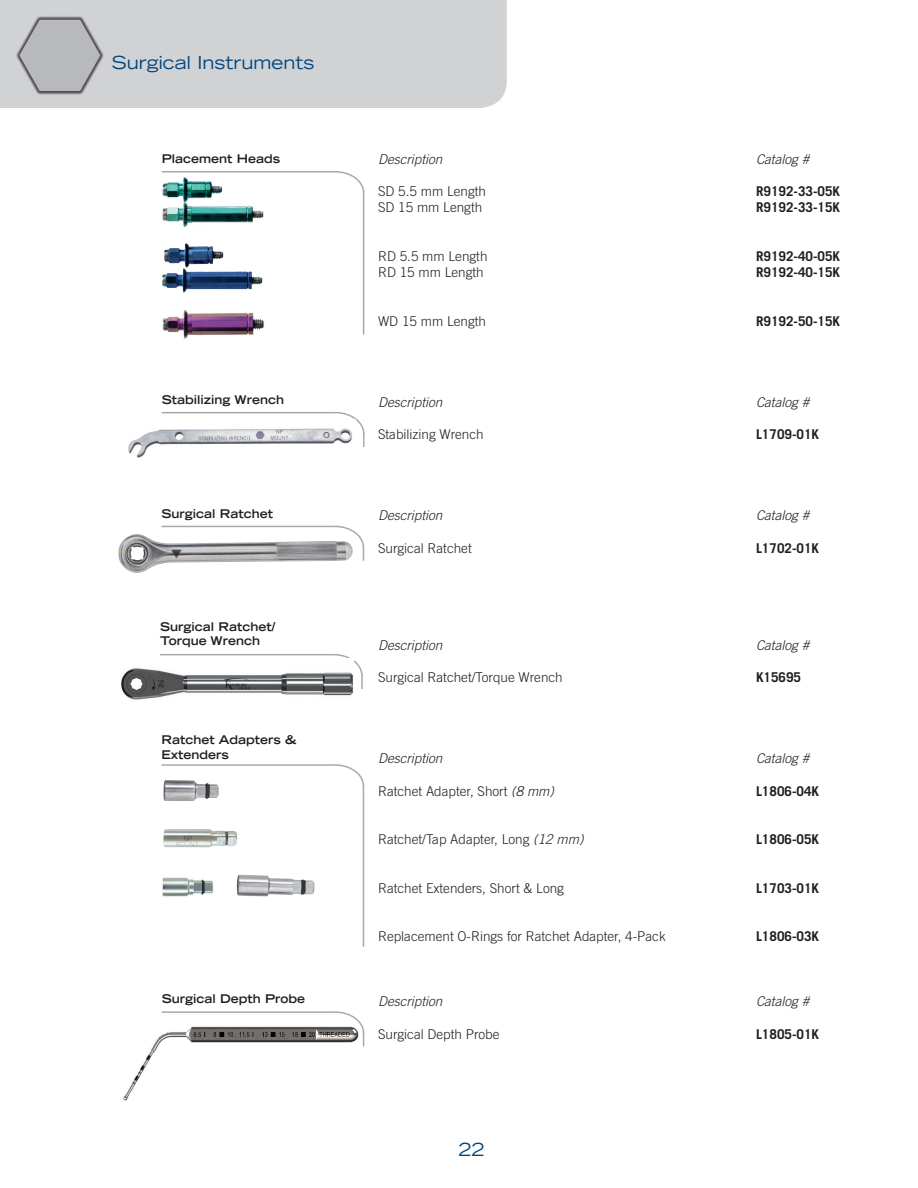
<style>
.page{position:relative;width:918px;height:1188px;background:#fff}
.page>*{position:absolute;margin:0;border:0;box-sizing:border-box;transform-origin:0 0}
.t1{font:expanded 18px "Trade Gothic LT Std";color:#00467e}
.t2{font:300 13.5px "Trade Gothic LT Std";color:#231f20}
.t3{font:700 13.5px "Trade Gothic LT Std";color:#231f20}
.t4{font:italic 300 13.5px "Trade Gothic LT Std";color:#231f20}
.t5{font:700 expanded 12px/14.4px "Trade Gothic LT Std";color:#231f20}
.s1{font-style:italic}
</style>
<div class="page">
<div style="left:0;top:0;width:507px;height:108px;background:#d1d2d4"></div>
<img style="left:162px;top:177px;width:61px;height:25px">
<hr style="left:162px;top:1011px;width:173px;height:2px;background:#a8a9ad">
<svg style="left:334px;top:1011px;width:26px;height:11px"></svg>
<hr style="left:162px;top:171px;width:173px;height:2px;background:#a8a9ad">
<svg style="left:334px;top:171px;width:31px;height:23px"></svg>
<hr style="left:363px;top:191px;width:1px;height:144px;background:#a8a9ad">
<hr style="left:162px;top:526px;width:173px;height:1px;background:#a8a9ad">
<svg style="left:334px;top:525px;width:31px;height:36px"></svg>
<hr style="left:162px;top:412px;width:173px;height:1px;background:#a8a9ad">
<svg style="left:334px;top:412px;width:31px;height:35px"></svg>
<hr style="left:162px;top:764px;width:173px;height:2px;background:#a8a9ad">
<svg style="left:334px;top:764px;width:31px;height:24px"></svg>
<hr style="left:363px;top:785px;width:1px;height:162px;background:#a8a9ad">
<img style="left:118px;top:534px;width:235px;height:39px">
<img style="left:237px;top:875px;width:78px;height:22px">
<img style="left:162px;top:877px;width:52px;height:20px">
<img style="left:122px;top:1022px;width:243px;height:79px">
<img style="left:163px;top:829px;width:74px;height:19px">
<img style="left:163px;top:780px;width:56px;height:21px">
<img style="left:128px;top:419px;width:227px;height:39px">
<img style="left:162px;top:268px;width:101px;height:25px">
<img style="left:164px;top:243px;width:60px;height:25px">
<img style="left:162px;top:310px;width:102px;height:29px">
<img style="left:162px;top:203px;width:102px;height:24px">
<hr style="left:160px;top:654px;width:174px;height:1px;background:#a8a9ad">
<svg style="left:332px;top:654px;width:31px;height:35px"></svg>
<img style="left:121px;top:659px;width:233px;height:41px">
<div style="left:15px;top:15px;width:89px;height:80px;background:#231f20;opacity:.75"></div>
<svg style="left:19px;top:20px;width:81px;height:71px;background:#b6b6b9"></svg>
<h1 class="t1" style="left:112px;top:50px;width:204px">Surgical Instruments</h1>
<p class="t5" style="left:162px;top:151px;width:120px">Placement Heads</p>
<p class="t5" style="left:162px;top:392px;width:124px">Stabilizing Wrench</p>
<p class="t5" style="left:162px;top:506px;width:113px">Surgical Ratchet</p>
<p class="t5" style="left:160px;top:619px;width:116px">Surgical Ratchet/<br>Torque Wrench</p>
<p class="t5" style="left:162px;top:732px;width:136px">Ratchet Adapters &amp;<br>Extenders</p>
<p class="t5" style="left:162px;top:992px;width:145px">Surgical Depth Probe</p>
<p class="t4" style="left:378px;top:151px;width:66px">Description</p>
<p class="t4" style="left:756px;top:151px;width:55px">Catalog #</p>
<p class="t2" style="left:378px;top:183px;width:110px">SD 5.5 mm Length</p>
<p class="t3" style="left:756px;top:183px;width:86px">R9192-33-05K</p>
<p class="t2" style="left:378px;top:200px;width:106px">SD 15 mm Length</p>
<p class="t3" style="left:756px;top:199px;width:86px">R9192-33-15K</p>
<p class="t2" style="left:378px;top:248px;width:111px">RD 5.5 mm Length</p>
<p class="t3" style="left:756px;top:248px;width:86px">R9192-40-05K</p>
<p class="t2" style="left:378px;top:264px;width:107px">RD 15 mm Length</p>
<p class="t3" style="left:756px;top:264px;width:86px">R9192-40-15K</p>
<p class="t2" style="left:378px;top:313px;width:110px">WD 15 mm Length</p>
<p class="t3" style="left:756px;top:313px;width:86px">R9192-50-15K</p>
<p class="t4" style="left:378px;top:394px;width:66px">Description</p>
<p class="t4" style="left:756px;top:394px;width:55px">Catalog #</p>
<p class="t2" style="left:378px;top:426px;width:107px">Stabilizing Wrench</p>
<p class="t3" style="left:756px;top:426px;width:65px">L1709-01K</p>
<p class="t4" style="left:378px;top:507px;width:66px">Description</p>
<p class="t4" style="left:756px;top:507px;width:55px">Catalog #</p>
<p class="t2" style="left:378px;top:540px;width:95px">Surgical Ratchet</p>
<p class="t3" style="left:756px;top:539px;width:65px">L1702-01K</p>
<p class="t4" style="left:378px;top:637px;width:66px">Description</p>
<p class="t4" style="left:756px;top:637px;width:55px">Catalog #</p>
<p class="t2" style="left:378px;top:669px;width:186px">Surgical Ratchet/Torque Wrench</p>
<p class="t3" style="left:756px;top:669px;width:47px">K15695</p>
<p class="t4" style="left:378px;top:750px;width:66px">Description</p>
<p class="t4" style="left:756px;top:750px;width:55px">Catalog #</p>
<p class="t2" style="left:378px;top:783px;width:178px">Ratchet Adapter, Short <span class="s1">(8 mm)</span></p>
<p class="t3" style="left:756px;top:782px;width:65px">L1806-04K</p>
<p class="t2" style="left:378px;top:831px;width:207px">Ratchet/Tap Adapter, Long <span class="s1">(12 mm)</span></p>
<p class="t3" style="left:756px;top:831px;width:65px">L1806-05K</p>
<p class="t2" style="left:378px;top:880px;width:188px">Ratchet Extenders, Short &amp; Long</p>
<p class="t3" style="left:756px;top:880px;width:65px">L1703-01K</p>
<p class="t2" style="left:378px;top:929px;width:289px">Replacement O-Rings for Ratchet Adapter, 4-Pack</p>
<p class="t3" style="left:756px;top:928px;width:65px">L1806-03K</p>
<p class="t4" style="left:378px;top:993px;width:66px">Description</p>
<p class="t4" style="left:756px;top:993px;width:55px">Catalog #</p>
<p class="t2" style="left:378px;top:1026px;width:123px">Surgical Depth Probe</p>
<p class="t3" style="left:756px;top:1025px;width:65px">L1805-01K</p>
<h1 class="t1" style="left:459px;top:1137px;width:27px">22</h1>
</div>
